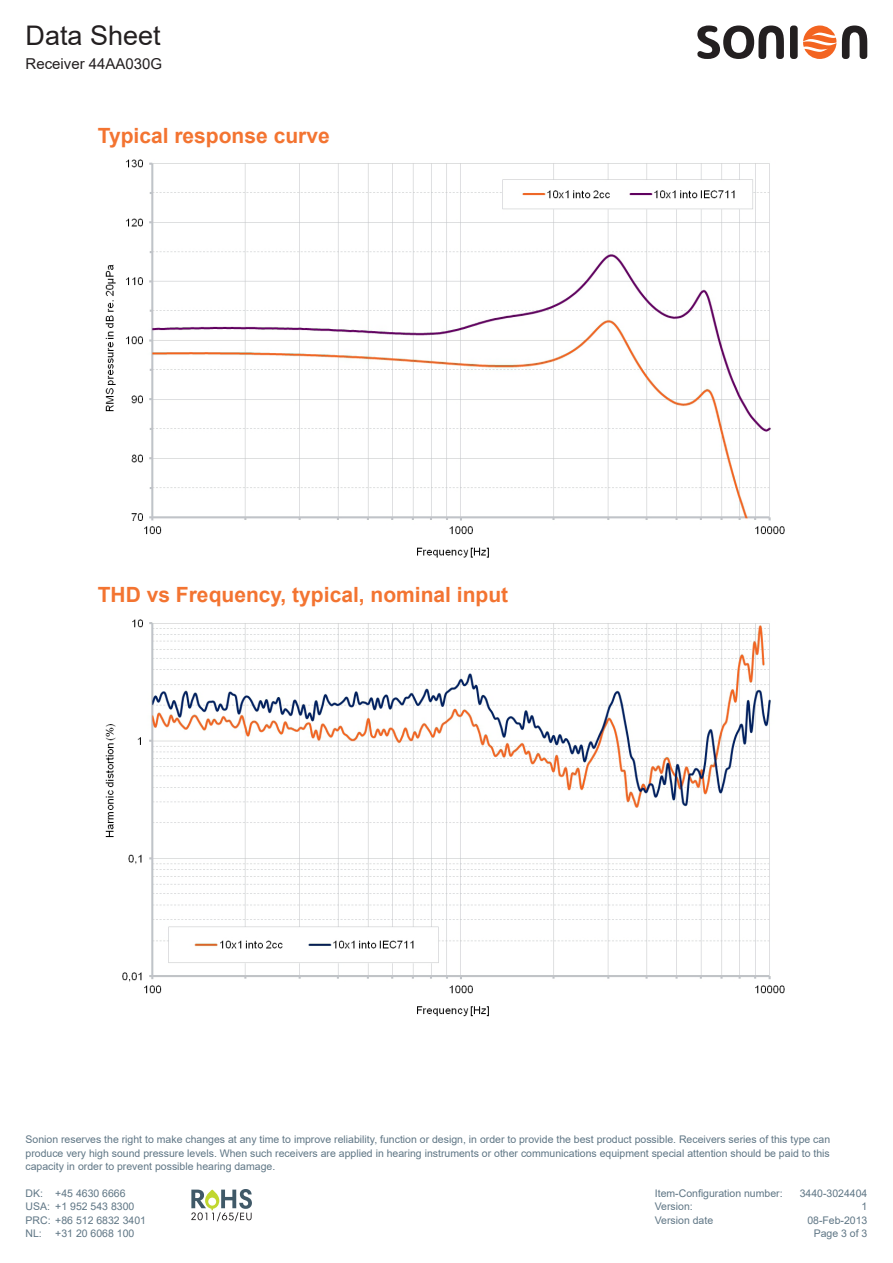
<style>
.page{position:relative;width:893px;height:1263px;background:#fff}
.page>*{position:absolute;margin:0;border:0;box-sizing:border-box;transform-origin:0 0}
.t1{font:27px "Arial";color:#231f20}
.Orange_heading{font:700 21px "Arial";color:#f37431}
.t2{font:15px "Arial";color:#231f20}
.t3{font:10.5px/13.5px "Arial";color:#5f7685}
</style>
<div class="page">
<div style="left:790px;top:26px;width:8px;height:33px;background:#231f20;border-radius:3px"></div>
<svg style="left:697px;top:26px;width:87px;height:33px"></svg>
<svg style="left:842px;top:26px;width:25px;height:33px"></svg>
<svg style="left:803px;top:26px;width:33px;height:33px"></svg>
<svg style="left:191px;top:1189px;width:61px;height:32px"></svg>
<img style="left:105px;top:159px;width:680px;height:399px">
<img style="left:105px;top:619px;width:680px;height:398px">
<h1 class="t1" style="left:26px;top:17px;width:137px">Data Sheet</h1>
<h3 class="t2" style="left:26px;top:54px;width:138px">Receiver 44AA030G</h3>
<p class="Orange_heading" style="left:98px;top:121px;width:233px">Typical response curve</p>
<p class="Orange_heading" style="left:98px;top:580px;width:412px">THD vs Frequency, typical, nominal input</p>
<p class="t3" style="left:26px;top:1132px;width:806px;text-align:justify">Sonion reserves the right to make changes at any time to improve reliability, function or design, in order to provide the best product possible. Receivers series of this type can produce very high sound pressure levels. When such receivers are applied in hearing instruments or other communications equipment special attention should be paid to this capacity in order to prevent possible hearing damage.</p>
<p class="t3" style="left:26px;top:1186px;width:122px">DK: +45 4630 6666<br>USA: +1 952 543 8300<br>PRC: +86 512 6832 3401<br>NL:</p>
<p class="t3" style="left:55px;top:1226px;width:81px">+31 20 6068 100</p>
<p class="t3" style="left:655px;top:1186px;width:129px">Item-Configuration number:</p>
<p class="t3" style="left:800px;top:1186px;width:69px">3440-3024404</p>
<p class="t3" style="left:655px;top:1199px;width:39px">Version:</p>
<p class="t3" style="left:862px;top:1199px;width:7px">1</p>
<p class="t3" style="left:655px;top:1213px;width:60px">Version date</p>
<p class="t3" style="left:807px;top:1213px;width:62px;text-align:right">08-Feb-2013<br>Page 3 of 3</p>
</div>
